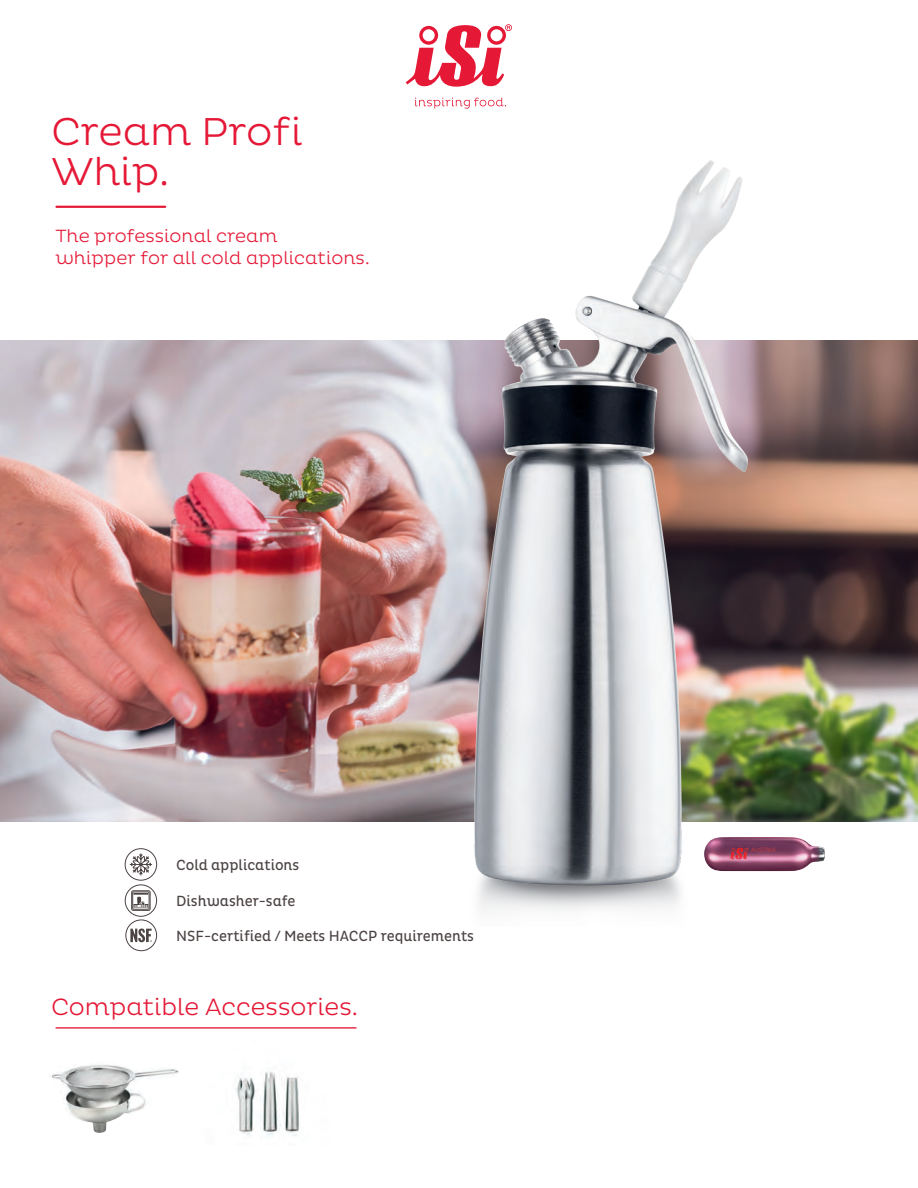
<style>
.page{position:relative;width:918px;height:1188px;background:#fff}
.page>*{position:absolute;margin:0;border:0;box-sizing:border-box;transform-origin:0 0}
.t1{font:300 39.6px/39.6px "Pluto";color:#e51836}
.t2{font:300 24px "Pluto";color:#e51836}
.t3{font:300 18px/21.6px "Pluto";color:#e51836}
.t4{font:15px "Pluto Cond";color:#4c4343}
</style>
<div class="page">
<img style="left:235px;top:1071px;width:64px;height:65px">
<img style="left:50px;top:1064px;width:129px;height:69px">
<img style="left:0;top:341px;width:918px;height:480px">
<img style="left:281px;top:160px;width:594px;height:752px">
<img style="left:915px;top:340px;width:3px;height:445px">
<svg style="left:406px;top:24px;width:106px;height:63px"></svg>
<svg style="left:415px;top:98px;width:91px;height:11px"></svg>
<img style="left:704px;top:837px;width:121px;height:34px">
<div style="left:125px;top:848px;width:32px;height:32px;border:1px solid #4c4343;border-radius:50%"></div>
<svg style="left:130px;top:853px;width:22px;height:23px"></svg>
<div style="left:125px;top:885px;width:32px;height:32px;border:1px solid #4c4343;border-radius:50%"></div>
<div style="left:131px;top:891px;width:19px;height:20px;border:1px solid #4c4343;border-radius:2px"></div>
<div style="left:132px;top:892px;width:17px;height:17px;border:1px solid #4c4343"></div>
<svg style="left:134px;top:893px;width:15px;height:15px"></svg>
<div style="left:126px;top:920px;width:31px;height:31px;border:1px solid #4c4343;border-radius:50%"></div>
<svg style="left:130px;top:929px;width:22px;height:13px"></svg>
<hr style="left:56px;top:206px;width:109px;height:2px;background:#e51836">
<hr style="left:56px;top:1027px;width:300px;height:2px;background:#e51836">
<h1 class="t1" style="left:51px;top:112px;width:253px">Cream Profi<br>Whip.</h1>
<p class="t3" style="left:55px;top:225px;width:316px">The professional cream<br>whipper for all cold applications.</p>
<p class="t4" style="left:176px;top:856px;width:125px">Cold applications</p>
<p class="t4" style="left:176px;top:892px;width:121px">Dishwasher-safe</p>
<p class="t4" style="left:176px;top:927px;width:299px">NSF-certified / Meets HACCP requirements</p>
<h2 class="t2" style="left:51px;top:993px;width:309px">Compatible Accessories.</h2>
</div>
